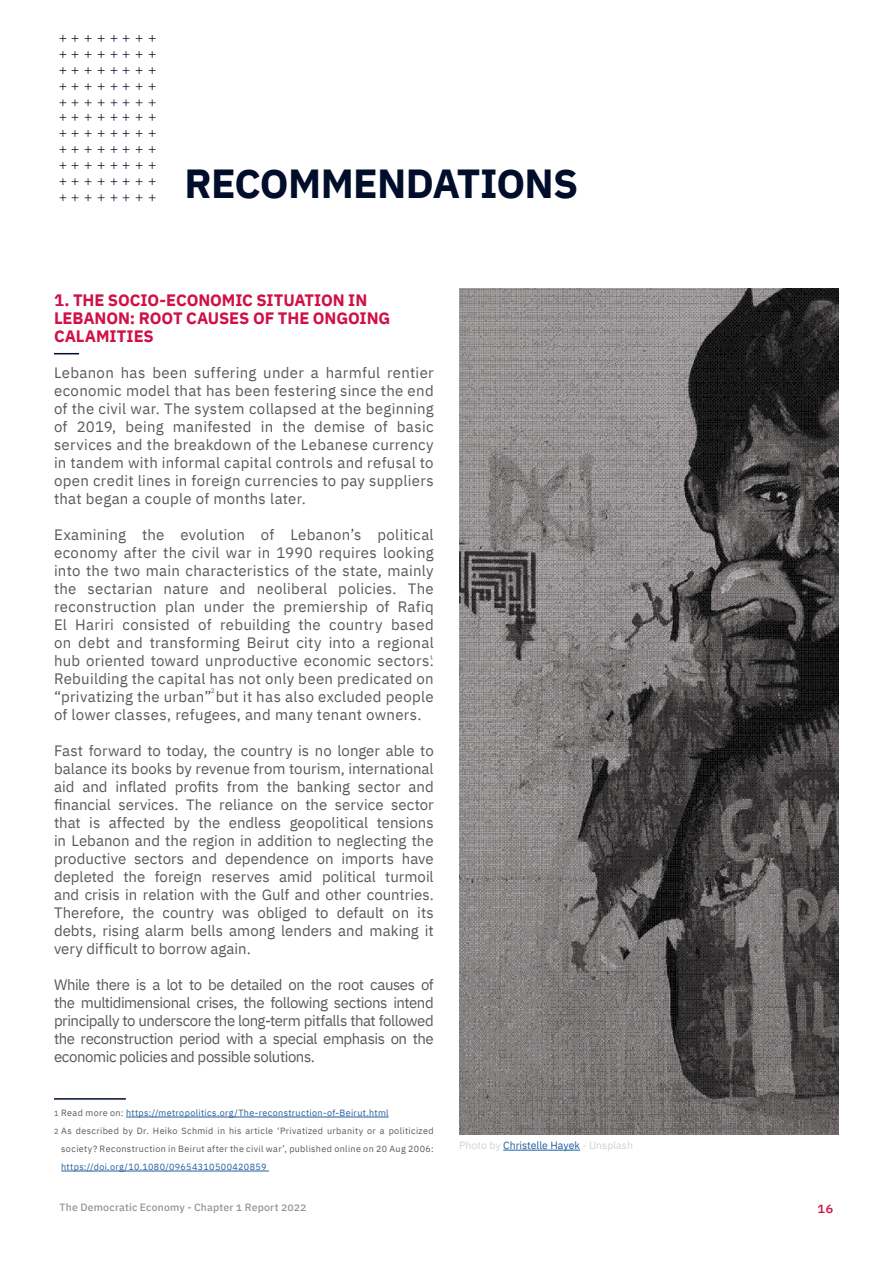
<style>
.page{position:relative;width:893px;height:1263px;background:#fff}
.page>*{position:absolute;margin:0;border:0;box-sizing:border-box;transform-origin:0 0}
.t1{font:700 40.5px "IBM Plex Sans Arabic";letter-spacing:-.02em;color:#000d2b}
.t2{font:700 16.5px/18px "IBM Plex Sans Arabic";letter-spacing:-.005em;color:#d01047}
.t3{font:15px/18px "IBM Plex Sans Arabic";letter-spacing:.01em;color:#58595b;text-align:justify}
.t4{font:500 13.5px "IBM Plex Sans Arabic";color:#d01047}
.t5{font:500 10.5px "IBM Plex Sans Arabic";letter-spacing:.015em;color:#939598}
.t6{font:10.5px "IBM Plex Sans Arabic";color:#d1d3d4}
.t7{font:9px "IBM Plex Sans Arabic";letter-spacing:.04em;color:#58595b}
.t8{font:9px "IBM Plex Sans Arabic";letter-spacing:.04em;color:#215e9e}
.t9{font:6.45px "IBM Plex Sans Arabic";color:#58585a}
.s1{font-size:7.5px;color:#58595b}
.s2{color:#58595b}
.s3{font-size:7.5px}
.s4{color:#215e9e}
</style>
<div class="page">
<svg style="left:72px;top:194px;width:6px;height:7px"></svg>
<svg style="left:72px;top:178px;width:6px;height:7px"></svg>
<svg style="left:72px;top:162px;width:6px;height:7px"></svg>
<svg style="left:60px;top:194px;width:6px;height:7px"></svg>
<svg style="left:60px;top:178px;width:6px;height:7px"></svg>
<svg style="left:60px;top:162px;width:6px;height:7px"></svg>
<svg style="left:85px;top:194px;width:6px;height:7px"></svg>
<svg style="left:85px;top:178px;width:6px;height:7px"></svg>
<svg style="left:85px;top:162px;width:6px;height:7px"></svg>
<svg style="left:98px;top:194px;width:7px;height:7px"></svg>
<svg style="left:98px;top:178px;width:7px;height:7px"></svg>
<svg style="left:98px;top:162px;width:7px;height:7px"></svg>
<svg style="left:72px;top:146px;width:6px;height:7px"></svg>
<svg style="left:72px;top:130px;width:6px;height:7px"></svg>
<svg style="left:72px;top:114px;width:6px;height:7px"></svg>
<svg style="left:60px;top:146px;width:6px;height:7px"></svg>
<svg style="left:60px;top:130px;width:6px;height:7px"></svg>
<svg style="left:60px;top:114px;width:6px;height:7px"></svg>
<svg style="left:85px;top:146px;width:6px;height:7px"></svg>
<svg style="left:85px;top:130px;width:6px;height:7px"></svg>
<svg style="left:85px;top:114px;width:6px;height:7px"></svg>
<svg style="left:98px;top:146px;width:7px;height:7px"></svg>
<svg style="left:98px;top:130px;width:7px;height:7px"></svg>
<svg style="left:98px;top:114px;width:7px;height:7px"></svg>
<svg style="left:72px;top:99px;width:6px;height:7px"></svg>
<svg style="left:72px;top:83px;width:6px;height:7px"></svg>
<svg style="left:72px;top:67px;width:6px;height:7px"></svg>
<svg style="left:60px;top:99px;width:6px;height:7px"></svg>
<svg style="left:60px;top:83px;width:6px;height:7px"></svg>
<svg style="left:60px;top:67px;width:6px;height:7px"></svg>
<svg style="left:85px;top:99px;width:6px;height:7px"></svg>
<svg style="left:85px;top:83px;width:6px;height:7px"></svg>
<svg style="left:85px;top:67px;width:6px;height:7px"></svg>
<svg style="left:98px;top:99px;width:7px;height:7px"></svg>
<svg style="left:98px;top:83px;width:7px;height:7px"></svg>
<svg style="left:98px;top:67px;width:7px;height:7px"></svg>
<svg style="left:72px;top:51px;width:6px;height:7px"></svg>
<svg style="left:72px;top:35px;width:6px;height:7px"></svg>
<svg style="left:60px;top:51px;width:6px;height:7px"></svg>
<svg style="left:60px;top:35px;width:6px;height:7px"></svg>
<svg style="left:85px;top:51px;width:6px;height:7px"></svg>
<svg style="left:85px;top:35px;width:6px;height:7px"></svg>
<svg style="left:98px;top:51px;width:7px;height:7px"></svg>
<svg style="left:98px;top:35px;width:7px;height:7px"></svg>
<svg style="left:123px;top:194px;width:6px;height:7px"></svg>
<svg style="left:123px;top:178px;width:6px;height:7px"></svg>
<svg style="left:123px;top:162px;width:6px;height:7px"></svg>
<svg style="left:111px;top:194px;width:6px;height:7px"></svg>
<svg style="left:111px;top:178px;width:6px;height:7px"></svg>
<svg style="left:111px;top:162px;width:6px;height:7px"></svg>
<svg style="left:136px;top:194px;width:7px;height:7px"></svg>
<svg style="left:136px;top:178px;width:7px;height:7px"></svg>
<svg style="left:136px;top:162px;width:7px;height:7px"></svg>
<svg style="left:149px;top:194px;width:7px;height:7px"></svg>
<svg style="left:149px;top:178px;width:7px;height:7px"></svg>
<svg style="left:149px;top:162px;width:7px;height:7px"></svg>
<svg style="left:123px;top:146px;width:6px;height:7px"></svg>
<svg style="left:123px;top:130px;width:6px;height:7px"></svg>
<svg style="left:123px;top:114px;width:6px;height:7px"></svg>
<svg style="left:111px;top:146px;width:6px;height:7px"></svg>
<svg style="left:111px;top:130px;width:6px;height:7px"></svg>
<svg style="left:111px;top:114px;width:6px;height:7px"></svg>
<svg style="left:136px;top:146px;width:7px;height:7px"></svg>
<svg style="left:136px;top:130px;width:7px;height:7px"></svg>
<svg style="left:136px;top:114px;width:7px;height:7px"></svg>
<svg style="left:149px;top:146px;width:7px;height:7px"></svg>
<svg style="left:149px;top:130px;width:7px;height:7px"></svg>
<svg style="left:149px;top:114px;width:7px;height:7px"></svg>
<svg style="left:123px;top:99px;width:6px;height:7px"></svg>
<svg style="left:123px;top:83px;width:6px;height:7px"></svg>
<svg style="left:123px;top:67px;width:6px;height:7px"></svg>
<svg style="left:111px;top:99px;width:6px;height:7px"></svg>
<svg style="left:111px;top:83px;width:6px;height:7px"></svg>
<svg style="left:111px;top:67px;width:6px;height:7px"></svg>
<svg style="left:136px;top:99px;width:7px;height:7px"></svg>
<svg style="left:136px;top:83px;width:7px;height:7px"></svg>
<svg style="left:136px;top:67px;width:7px;height:7px"></svg>
<svg style="left:149px;top:99px;width:7px;height:7px"></svg>
<svg style="left:149px;top:83px;width:7px;height:7px"></svg>
<svg style="left:149px;top:67px;width:7px;height:7px"></svg>
<svg style="left:123px;top:51px;width:6px;height:7px"></svg>
<svg style="left:123px;top:35px;width:6px;height:7px"></svg>
<svg style="left:111px;top:51px;width:6px;height:7px"></svg>
<svg style="left:111px;top:35px;width:6px;height:7px"></svg>
<svg style="left:136px;top:51px;width:7px;height:7px"></svg>
<svg style="left:136px;top:35px;width:7px;height:7px"></svg>
<svg style="left:149px;top:51px;width:7px;height:7px"></svg>
<svg style="left:149px;top:35px;width:7px;height:7px"></svg>
<img style="left:459px;top:288px;width:380px;height:846px">
<hr style="left:503px;top:1150px;width:77px;height:1px;background:#215e9e">
<svg style="left:54px;top:353px;width:25px;height:1px"></svg>
<hr style="left:54px;top:1098px;width:72px;height:2px;background:#000d2b">
<hr style="left:126px;top:1117px;width:263px;height:1px;background:#215e9e">
<hr style="left:61px;top:1171px;width:208px;height:1px;background:#215e9e">
<h1 class="t1" style="left:185px;top:160px;width:395px">RECOMMENDATIONS</h1>
<p class="t2" style="left:54px;top:291px;width:338px">1. THE SOCIO-ECONOMIC SITUATION IN<br>LEBANON: ROOT CAUSES OF THE ONGOING<br>CALAMITIES</p>
<p class="t3" style="left:54px;top:364px;width:381px">Lebanon has been suffering under a harmful rentier economic model that has been festering since the end of the civil war. The system collapsed at the beginning of 2019, being manifested in the demise of basic services and the breakdown of the Lebanese currency in tandem with informal capital controls and refusal to open credit lines in foreign currencies to pay suppliers that began a couple of months later.</p>
<p class="t3" style="left:54px;top:526px;width:381px">Examining the evolution of Lebanon’s political economy after the civil war in 1990 requires looking into the two main characteristics of the state, mainly the sectarian nature and neoliberal policies. The reconstruction plan under the premiership of Rafiq El Hariri consisted of rebuilding the country based on debt and transforming Beirut city into a regional hub oriented toward unproductive economic sectors.<br>Rebuilding the capital has not only been predicated on “privatizing the urban” but it has also excluded people of lower classes, refugees, and many tenant owners.</p>
<p class="t3" style="left:54px;top:742px;width:381px">Fast forward to today, the country is no longer able to balance its books by revenue from tourism, international aid and inflated profits from the banking sector and financial services. The reliance on the service sector that is affected by the endless geopolitical tensions in Lebanon and the region in addition to neglecting the productive sectors and dependence on imports have depleted the foreign reserves amid political turmoil and crisis in relation with the Gulf and other countries.<br>Therefore, the country was obliged to default on its debts, rising alarm bells among lenders and making it very difficult to borrow again.</p>
<p class="t3" style="left:54px;top:976px;width:381px">While there is a lot to be detailed on the root causes of the multidimensional crises, the following sections intend principally to underscore the long-term pitfalls that followed the reconstruction period with a special emphasis on the economic policies and possible solutions.</p>
<p class="t9" style="left:211px;top:687px;width:5px">2</p>
<p class="t8" style="left:54px;top:1108px;width:336px"><span class="s1">1</span> <span class="s2">Read more on:</span> https://metropolitics.org/The-reconstruction-of-Beirut.html</p>
<p class="t7" style="left:54px;top:1126px;width:381px"><span class="s3">2</span> As described by Dr. Heiko Schmid in his article ‘Privatized urbanity or a politicized</p>
<p class="t7" style="left:61px;top:1144px;width:374px">society? Reconstruction in Beirut after the civil war’, published online on 20 Aug 2006:</p>
<p class="t8" style="left:61px;top:1162px;width:207px">https://doi.org/10.1080/09654310500420859</p>
<p class="t6" style="left:459px;top:1139px;width:175px">Photo by <span class="s4">Christelle Hayek</span> - Unsplash</p>
<p class="t5" style="left:60px;top:1201px;width:249px">The Democratic Economy - Chapter 1 Report 2022</p>
<p class="t4" style="left:817px;top:1201px;width:18px">16</p>
</div>
